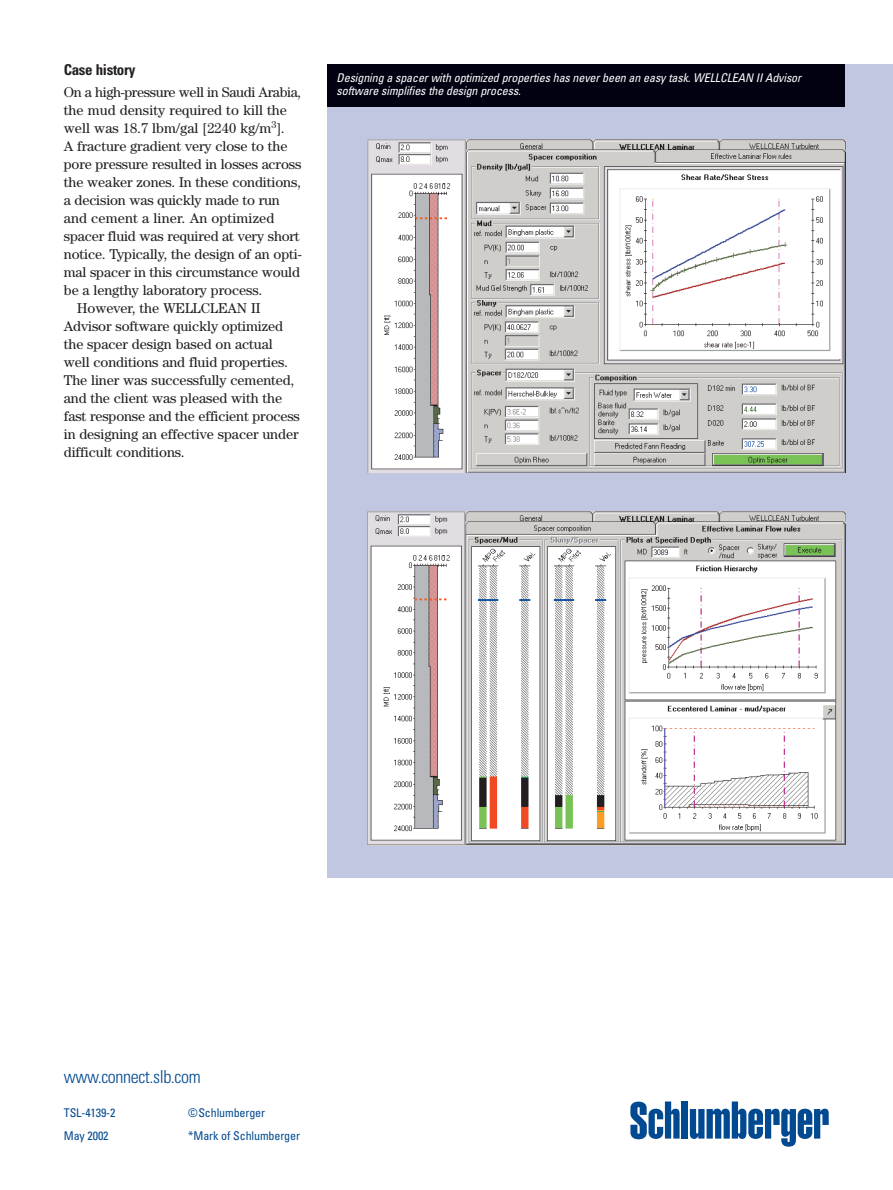
<style>
.page{position:relative;width:893px;height:1190px;background:#fff}
.page>*{position:absolute;margin:0;border:0;box-sizing:border-box;transform-origin:0 0}
.t1{font:300 condensed 18px "Univers";letter-spacing:-.02em;color:#014990}
.t2{font:700 condensed 15px "Univers";letter-spacing:-.02em;color:#231f20}
.t3{font:14.25px "Century";letter-spacing:-.005em;color:#231f20}
.t4{font:14.25px "Century";letter-spacing:-.025em;color:#231f20}
.t5{font:italic condensed 12px/13.5px "Univers";letter-spacing:-.01em;color:#fff}
.t6{font:condensed 12px "Univers";letter-spacing:-.01em;color:#014990}
</style>
<div class="page">
<div style="left:681px;top:1101px;width:6px;height:37px;background:#014990"></div>
<svg style="left:630px;top:1101px;width:49px;height:38px"></svg>
<svg style="left:689px;top:1101px;width:139px;height:45px"></svg>
<div style="left:327px;top:64px;width:565px;height:813px;background:#c1c7e1"></div>
<div style="left:327px;top:64px;width:517px;height:42px;background:#010111"></div>
<img style="left:367px;top:139px;width:478px;height:333px">
<img style="left:367px;top:511px;width:478px;height:334px">
<p class="t2" style="left:64px;top:64px;width:73px">Case history</p>
<p class="t4" style="left:64px;top:87px;width:239px">On a high-pressure well in Saudi Arabia,</p>
<p class="t3" style="left:64px;top:105px;width:225px">the mud density required to kill the</p>
<p class="t3" style="left:64px;top:123px;width:222px">well was 18.7 lbm/gal [2240 kg/m<sup>3</sup>].</p>
<p class="t3" style="left:64px;top:141px;width:225px">A fracture gradient very close to the</p>
<p class="t3" style="left:64px;top:159px;width:239px">pore pressure resulted in losses across</p>
<p class="t3" style="left:64px;top:177px;width:239px">the weaker zones. In these conditions,</p>
<p class="t3" style="left:64px;top:195px;width:217px">a decision was quickly made to run</p>
<p class="t3" style="left:64px;top:213px;width:212px">and cement a liner. An optimized</p>
<p class="t3" style="left:64px;top:231px;width:237px">spacer fluid was required at very short</p>
<p class="t3" style="left:64px;top:249px;width:239px">notice. Typically, the design of an opti-</p>
<p class="t3" style="left:64px;top:267px;width:238px">mal spacer in this circumstance would</p>
<p class="t3" style="left:64px;top:285px;width:200px">be a lengthy laboratory process.</p>
<p class="t3" style="left:77px;top:303px;width:185px">However, the WELLCLEAN II</p>
<p class="t3" style="left:64px;top:321px;width:221px">Advisor software quickly optimized</p>
<p class="t3" style="left:64px;top:339px;width:210px">the spacer design based on actual</p>
<p class="t3" style="left:64px;top:357px;width:226px">well conditions and fluid properties.</p>
<p class="t3" style="left:64px;top:375px;width:232px">The liner was successfully cemented,</p>
<p class="t3" style="left:64px;top:393px;width:220px">and the client was pleased with the</p>
<p class="t3" style="left:64px;top:411px;width:238px">fast response and the efficient process</p>
<p class="t3" style="left:64px;top:429px;width:236px">in designing an effective spacer under</p>
<p class="t3" style="left:64px;top:447px;width:122px">difficult conditions.</p>
<p class="t5" style="left:336px;top:72px;width:466px">Designing a spacer with optimized properties has never been an easy task. WELLCLEAN II Advisor software simplifies the design process.</p>
<p class="t1" style="left:64px;top:1069px;width:138px">www.connect.slb.com</p>
<p class="t6" style="left:64px;top:1108px;width:53px">TSL-4139-2</p>
<p class="t6" style="left:188px;top:1108px;width:78px">©Schlumberger</p>
<p class="t6" style="left:64px;top:1131px;width:46px">May 2002</p>
<p class="t6" style="left:188px;top:1131px;width:113px">*Mark of Schlumberger</p>
</div>
